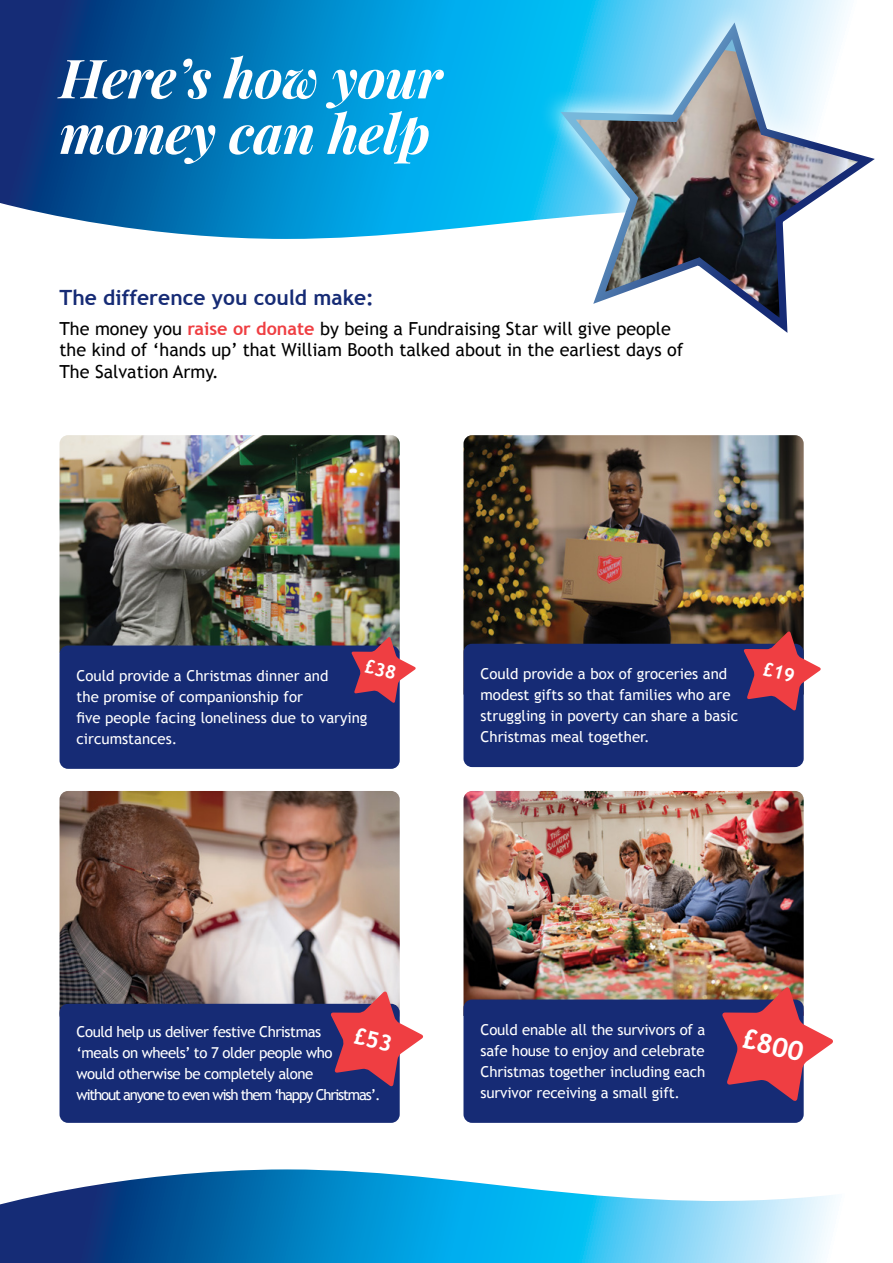
<style>
.page{position:relative;width:893px;height:1263px;background:#fff}
.page>*{position:absolute;margin:0;border:0;box-sizing:border-box;transform-origin:0 0}
.t1{font:italic 700 54px/55.5px "Playfair Display";letter-spacing:-.01em;color:#fff}
.t2{font:700 27.3px "Trebuchet MS";color:#fff}
.Sub_Header{font:700 21px "Trebuchet MS";color:#162b75}
.t3{font:18px/21.6px "Trebuchet MS";color:#000}
.t4{font:15px/21px "Trebuchet MS";color:#fff}
.t5{font:15px/21px "Trebuchet MS";letter-spacing:-.03em;color:#fff}
.s1{font-weight:700;color:#ef3e42}
</style>
<div class="page">
<svg style="left:0;top:1169px;width:836px;height:94px"></svg>
<svg style="left:0;top:0;width:507px;height:239px;background:#0c7fbe"></svg>
<img style="left:463px;top:435px;width:341px;height:215px">
<div style="left:463px;top:644px;width:341px;height:123px;background:#162b75;border-radius:9px"></div>
<img style="left:60px;top:435px;width:340px;height:216px">
<div style="left:60px;top:645px;width:340px;height:124px;background:#162b75;border-radius:9px"></div>
<img style="left:60px;top:791px;width:340px;height:219px">
<div style="left:60px;top:1004px;width:340px;height:119px;background:#162b75;border-radius:9px"></div>
<img style="left:463px;top:791px;width:341px;height:214px">
<div style="left:463px;top:999px;width:341px;height:124px;background:#162b75;border-radius:9px"></div>
<svg style="left:722px;top:986px;width:111px;height:116px"></svg>
<svg style="left:507px;top:0;width:341px;height:223px;background:#36c8f4"></svg>
<img style="left:553px;top:21px;width:322px;height:312px">
<svg style="left:743px;top:631px;width:78px;height:80px"></svg>
<svg style="left:351px;top:637px;width:65px;height:66px"></svg>
<svg style="left:330px;top:991px;width:93px;height:96px"></svg>
<p class="t1" style="left:60px;top:45px;width:384px">Here’s how your money can help</p>
<p class="Sub_Header" style="left:60px;top:284px;width:316px">The difference you could make:</p>
<p class="t3" style="left:60px;top:318px;width:625px">The money you <span class="s1">raise or donate</span> by being a Fundraising Star will give people the kind of ‘hands up’ that William Booth talked about in the earliest days of<br>The Salvation Army.</p>
<p class="t4" style="left:77px;top:666px;width:292px">Could provide a Christmas dinner and<br>the promise of companionship for<br>five people facing loneliness due to varying circumstances.</p>
<p class="t4" style="left:480px;top:664px;width:259px">Could provide a box of groceries and modest gifts so that families who are struggling in poverty can share a basic Christmas meal together.</p>
<p class="t5" style="left:77px;top:1022px;width:305px">Could help us deliver festive Christmas<br>‘meals on wheels’ to 7 older people who<br>would otherwise be completely alone<br>without anyone to even wish them ‘happy Christmas’.</p>
<p class="t4" style="left:480px;top:1019px;width:226px;text-align:justify">Could enable all the survivors of a safe house to enjoy and celebrate Christmas together including each survivor receiving a small gift.</p>
<p class="t2" style="left:748px;top:1021px;width:63px;rotate:14deg">£800</p>
</div>
